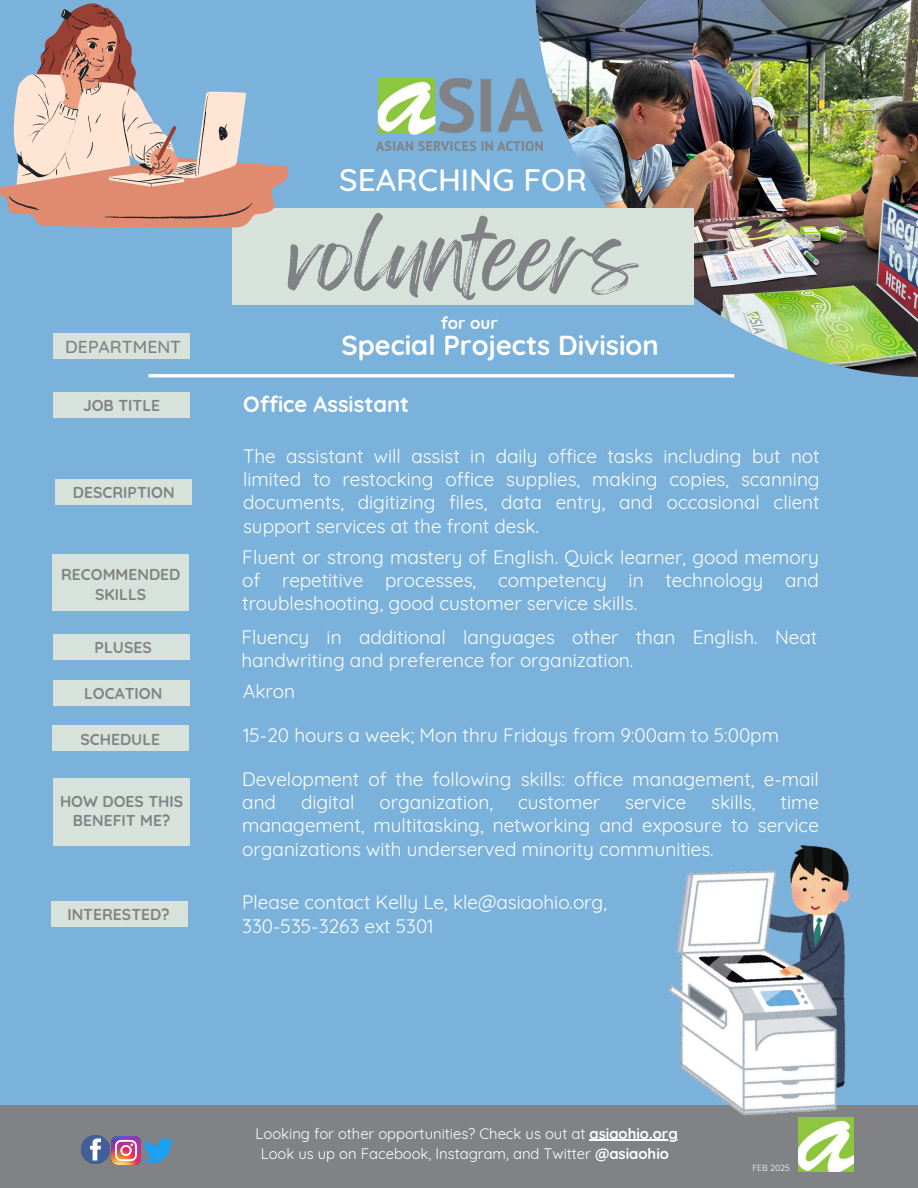
<style>
.page{position:relative;width:918px;height:1188px;background:#7bb2db}
.page>*{position:absolute;margin:0;border:0;box-sizing:border-box;transform-origin:0 0}
.t1{font:81.6px "Feeling Passionate";color:#818286}
.t2{font:500 31.8px "Quicksand";color:#fff}
.t3{font:700 27.3px "Quicksand";color:#fff}
.t4{font:700 21.9px "Quicksand";color:#fff}
.t5{font:18.9px/23.2px "Quicksand";color:#fff;text-align:justify}
.t6{font:500 17.7px "Quicksand";color:#818286}
.t7{font:700 16.95px "Quicksand";color:#fff}
.t8{font:700 15.75px/19.6px "Quicksand";color:#818286;text-align:center}
.t9{font:14.85px "Quicksand";color:#fff}
.t10{font:8.7px "Quicksand";color:#fff}
.s1{font-weight:700}
</style>
<div class="page">
<div style="left:53px;top:333px;width:137px;height:26px;background:#d7e2db"></div>
<img style="left:535px;top:0;width:383px;height:377px">
<div style="left:233px;top:208px;width:461px;height:97px;background:#d7e2db"></div>
<hr style="left:148px;top:374px;width:586px;height:3px;background:#fff">
<img style="left:376px;top:78px;width:167px;height:72px">
<div style="left:53px;top:393px;width:137px;height:25px;background:#d7e2db"></div>
<div style="left:52px;top:554px;width:137px;height:57px;background:#d7e2db"></div>
<div style="left:55px;top:480px;width:137px;height:25px;background:#d7e2db"></div>
<div style="left:53px;top:634px;width:137px;height:25px;background:#d7e2db"></div>
<div style="left:53px;top:680px;width:137px;height:25px;background:#d7e2db"></div>
<div style="left:53px;top:778px;width:137px;height:68px;background:#d7e2db"></div>
<div style="left:51px;top:901px;width:137px;height:25px;background:#d7e2db"></div>
<div style="left:52px;top:726px;width:137px;height:25px;background:#d7e2db"></div>
<div style="left:0;top:1105px;width:918px;height:83px;background:#818286"></div>
<img style="left:81px;top:1136px;width:28px;height:28px">
<img style="left:112px;top:1136px;width:28px;height:28px">
<img style="left:143px;top:1137px;width:30px;height:27px">
<img style="left:799px;top:1118px;width:55px;height:54px">
<svg style="left:0;top:3px;width:288px;height:226px"></svg>
<svg style="left:9px;top:6px;width:244px;height:213px"></svg>
<img style="left:668px;top:846px;width:181px;height:270px">
<hr style="left:589px;top:1140px;width:89px;height:1px;background:#fff">
<p class="t2" style="left:339px;top:159px;width:249px">SEARCHING FOR</p>
<h1 class="t1" style="left:289px;top:190px;width:350px">volunteers</h1>
<p class="t6" style="left:65px;top:335px;width:117px">DEPARTMENT</p>
<h3 class="t8" style="left:83px;top:396px;width:79px">JOB TITLE</h3>
<p class="t8" style="left:73px;top:483px;width:103px">DESCRIPTION</p>
<p class="t8" style="left:61px;top:564px;width:121px">RECOMMENDED<br>SKILLS</p>
<h6 class="t7" style="left:441px;top:312px;width:59px">for our</h6>
<p class="t3" style="left:341px;top:328px;width:319px">Special Projects Division</p>
<h2 class="t4" style="left:243px;top:390px;width:168px">Office Assistant</h2>
<h5 class="t5" style="left:243px;top:444px;width:578px">The assistant will assist in daily office tasks including but not limited to restocking office supplies, making copies, scanning documents, digitizing files, data entry, and occasional client support services at the front desk.</h5>
<h4 class="t5" style="left:242px;top:545px;width:578px">Fluent or strong mastery of English. Quick learner, good memory of repetitive processes, competency in technology and troubleshooting, good customer service skills.</h4>
<p class="t8" style="left:95px;top:637px;width:59px">PLUSES</p>
<p class="t5" style="left:241px;top:625px;width:577px">Fluency in additional languages other than English. Neat handwriting and preference for organization.</p>
<h6 class="t8" style="left:84px;top:683px;width:80px">LOCATION</h6>
<h6 class="t5" style="left:243px;top:680px;width:53px">Akron</h6>
<p class="t8" style="left:80px;top:729px;width:81px">SCHEDULE</p>
<h6 class="t5" style="left:243px;top:724px;width:537px">15-20 hours a week; Mon thru Fridays from 9:00am to 5:00pm</h6>
<p class="t8" style="left:60px;top:791px;width:125px">HOW DOES THIS<br>BENEFIT ME?</p>
<h6 class="t8" style="left:67px;top:904px;width:104px">INTERESTED?</h6>
<p class="t5" style="left:242px;top:767px;width:578px">Development of the following skills: office management, e-mail and</p>
<p class="t5" style="left:301px;top:791px;width:55px">digital</p>
<p class="t5" style="left:379px;top:791px;width:115px">organization,</p>
<p class="t5" style="left:518px;top:791px;width:84px">customer</p>
<p class="t5" style="left:625px;top:791px;width:63px">service</p>
<p class="t5" style="left:711px;top:791px;width:46px">skills,</p>
<p class="t5" style="left:242px;top:791px;width:578px;text-indent:538px">time management, multitasking, networking and exposure to service organizations with underserved minority communities.</p>
<h6 class="t5" style="left:242px;top:891px;width:366px">Please contact Kelly Le, kle@asiaohio.org,<br>330-535-3263 ext 5301</h6>
<p class="t9" style="left:256px;top:1124px;width:424px">Looking for other opportunities? Check us out at <span class="s1">asiaohio.org</span></p>
<h6 class="t9" style="left:261px;top:1144px;width:410px">Look us up on Facebook, Instagram, and Twitter <span class="s1">@asiaohio</span></h6>
<p class="t10" style="left:752px;top:1162px;width:39px">FEB 2025</p>
</div>
